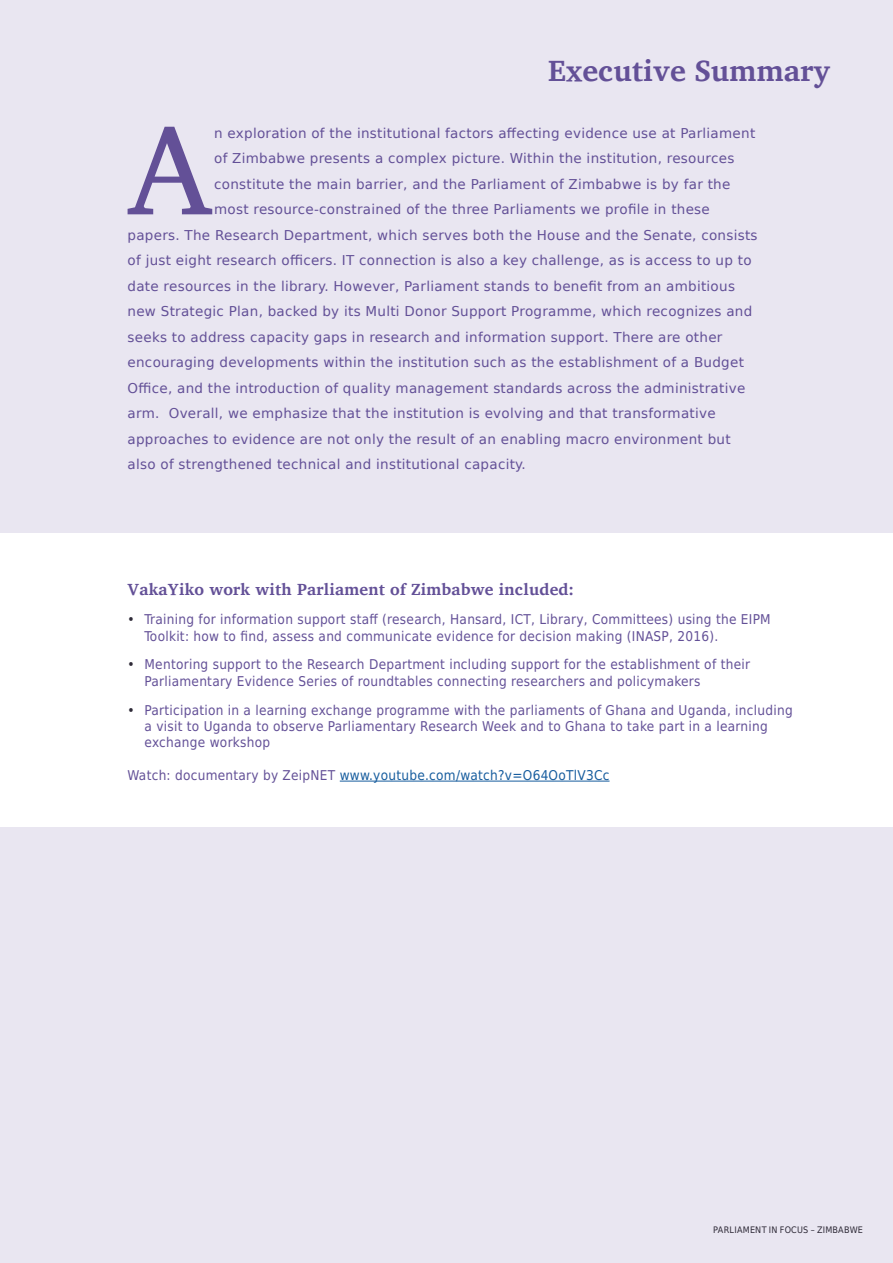
<style>
.page{position:relative;width:893px;height:1263px;background:#e9e6f1}
.page>*{position:absolute;margin:0;border:0;box-sizing:border-box;transform-origin:0 0}
.t1{font:127.5px "Charis SIL";color:#635097}
.t2{font:700 30px "Charis SIL";color:#635097}
.t3{font:700 16.5px "Charis SIL";letter-spacing:.01em;color:#635097}
.t4{font:13.5px "DejaVu Sans";letter-spacing:.02em;color:#635097}
.t5{font:13.5px/16.2px "DejaVu Sans Condensed";letter-spacing:.02em;color:#635097}
.t6{font:13.5px "DejaVu Sans Condensed";letter-spacing:.02em;color:#175d9e}
.t7{font:9px "DejaVu Sans Condensed";letter-spacing:.02em;color:#2e2a37}
.s1{color:#2e2a37}
.s2{color:#635097}
</style>
<div class="page">
<div style="left:0;top:533px;width:893px;height:294px;background:#fff"></div>
<hr style="left:340px;top:781px;width:270px;height:1px;background:#175d9e">
<h2 class="t2" style="left:548px;top:45px;width:284px">Executive Summary</h2>
<h1 class="t1" style="left:127px;top:62px;width:87px">A</h1>
<p class="t4" style="left:214px;top:125px;width:543px">n exploration of the institutional factors affecting evidence use at Parliament</p>
<p class="t4" style="left:214px;top:151px;width:522px">of Zimbabwe presents a complex picture. Within the institution, resources</p>
<p class="t4" style="left:214px;top:176px;width:518px">constitute the main barrier, and the Parliament of Zimbabwe is by far the</p>
<p class="t4" style="left:214px;top:202px;width:497px">most resource-constrained of the three Parliaments we profile in these</p>
<p class="t4" style="left:128px;top:227px;width:632px">papers. The Research Department, which serves both the House and the Senate, consists</p>
<p class="t4" style="left:128px;top:253px;width:625px">of just eight research officers. IT connection is also a key challenge, as is access to up to</p>
<p class="t4" style="left:128px;top:278px;width:609px">date resources in the library. However, Parliament stands to benefit from an ambitious</p>
<p class="t4" style="left:128px;top:304px;width:626px">new Strategic Plan, backed by its Multi Donor Support Programme, which recognizes and</p>
<p class="t4" style="left:128px;top:329px;width:596px">seeks to address capacity gaps in research and information support. There are other</p>
<p class="t4" style="left:128px;top:355px;width:618px">encouraging developments within the institution such as the establishment of a Budget</p>
<p class="t4" style="left:128px;top:380px;width:619px">Office, and the introduction of quality management standards across the administrative</p>
<p class="t4" style="left:128px;top:406px;width:590px">arm. Overall, we emphasize that the institution is evolving and that transformative</p>
<p class="t4" style="left:128px;top:431px;width:605px">approaches to evidence are not only the result of an enabling macro environment but</p>
<p class="t4" style="left:128px;top:457px;width:400px">also of strengthened technical and institutional capacity.</p>
<p class="t3" style="left:128px;top:576px;width:448px">VakaYiko work with Parliament of Zimbabwe included:</p>
<p class="t5" style="left:145px;top:611px;width:628px;text-indent:-17px"><span class="s1">•</span> Training for information support staff (research, Hansard, ICT, Library, Committees) using the EIPM<br>Toolkit: how to find, assess and communicate evidence for decision making (INASP, 2016).</p>
<p class="t5" style="left:145px;top:657px;width:607px;text-indent:-17px"><span class="s1">•</span> Mentoring support to the Research Department including support for the establishment of their<br>Parliamentary Evidence Series of roundtables connecting researchers and policymakers</p>
<p class="t5" style="left:145px;top:702px;width:650px;text-indent:-17px"><span class="s1">•</span> Participation in a learning exchange programme with the parliaments of Ghana and Uganda, including a visit to Uganda to observe Parliamentary Research Week and to Ghana to take part in a learning exchange workshop</p>
<p class="t6" style="left:128px;top:768px;width:483px"><span class="s2">Watch: documentary by ZeipNET</span> www.youtube.com/watch?v=O64OoTlV3Cc</p>
<p class="t7" style="left:713px;top:1224px;width:151px">PARLIAMENT IN FOCUS – ZIMBABWE</p>
</div>
